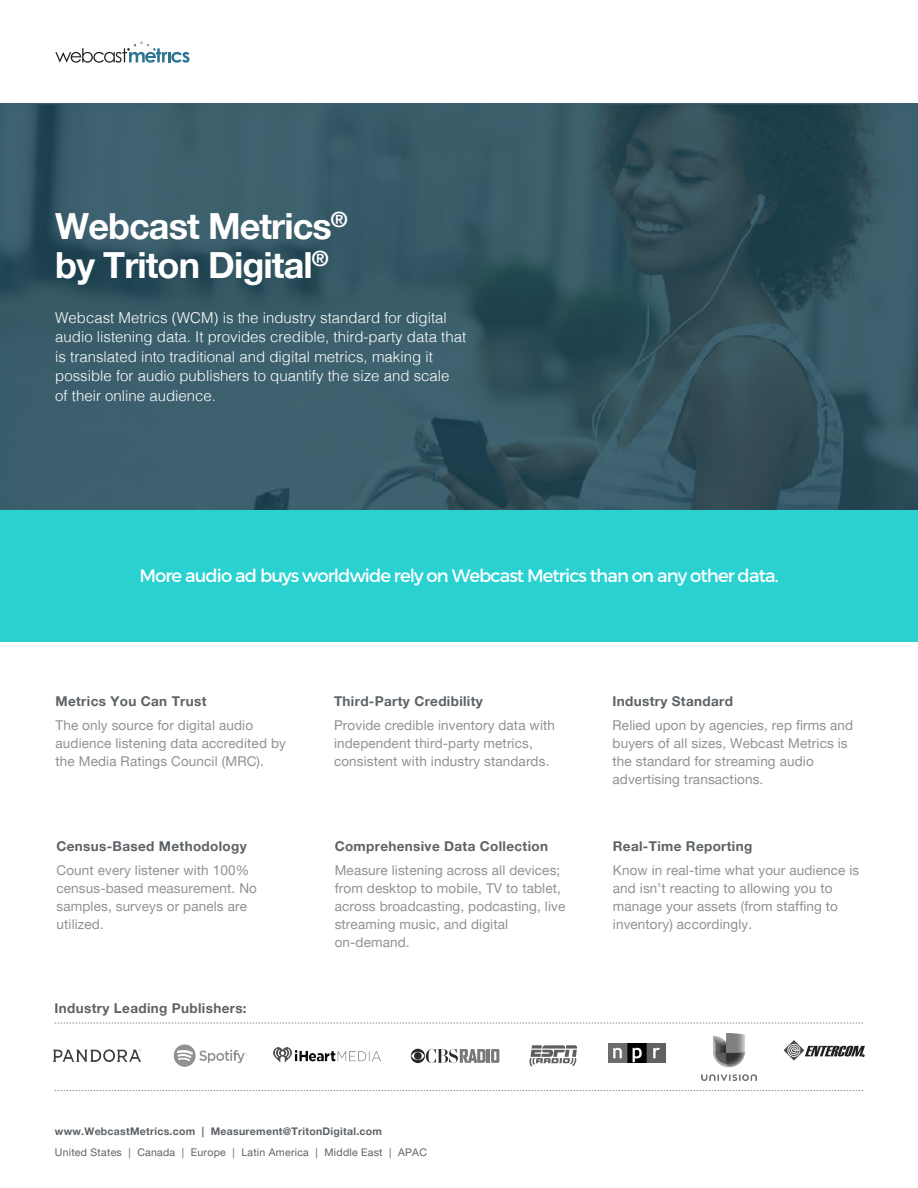
<style>
.page{position:relative;width:918px;height:1188px;background:#fff}
.page>*{position:absolute;margin:0;border:0;box-sizing:border-box;transform-origin:0 0}
.t1{font:700 36px/39px "Helvetica Neue LT Pro";letter-spacing:-.025em;color:#fff}
.t2{font:18px "Montserrat";letter-spacing:-.05em;color:#fff}
.t3{font:300 15px/19.5px "Helvetica";color:#fff}
.t4{font:13.5px/18px "Helvetica Neue LT Pro";letter-spacing:.01em;color:#8e9192}
.t5{font:700 13.5px "Helvetica Neue LT Pro";letter-spacing:.025em;color:#5d6266}
.t6{font:10.5px "Helvetica Neue LT Pro";letter-spacing:.025em;color:#5d6266}
.t7{font:700 10.5px "Helvetica Neue LT Pro";letter-spacing:.025em;color:#5d6266}
</style>
<div class="page">
<img style="left:0;top:103px;width:918px;height:407px">
<svg style="left:411px;top:1049px;width:88px;height:14px"></svg>
<svg style="left:529px;top:1045px;width:48px;height:22px"></svg>
<img style="left:273px;top:1047px;width:108px;height:16px">
<img style="left:609px;top:1044px;width:57px;height:19px">
<img style="left:54px;top:1050px;width:87px;height:12px">
<img style="left:174px;top:1045px;width:73px;height:22px">
<svg style="left:784px;top:1040px;width:81px;height:21px"></svg>
<img style="left:702px;top:1033px;width:54px;height:47px">
<svg style="left:55px;top:1023px;width:810px;height:1px"></svg>
<svg style="left:55px;top:1090px;width:810px;height:1px"></svg>
<div style="left:0;top:510px;width:918px;height:132px;background:#2ad1d1"></div>
<svg style="left:55px;top:42px;width:135px;height:21px"></svg>
<h1 class="t1" style="left:55px;top:206px;width:294px">Webcast Metrics<sup>® </sup>by Triton Digital<sup>®</sup></h1>
<p class="t3" style="left:55px;top:307px;width:412px">Webcast Metrics (WCM) is the industry standard for digital audio listening data. It provides credible, third-party data that is translated into traditional and digital metrics, making it possible for audio publishers to quantify the size and scale<br>of their online audience.</p>
<h2 class="t2" style="left:139px;top:564px;width:641px">More audio ad buys worldwide rely on Webcast Metrics than on any other data.</h2>
<p class="t5" style="left:56px;top:692px;width:153px">Metrics You Can Trust</p>
<p class="t4" style="left:56px;top:715px;width:232px">The only source for digital audio audience listening data accredited by the Media Ratings Council (MRC).</p>
<p class="t5" style="left:57px;top:838px;width:192px">Census-Based Methodology</p>
<p class="t4" style="left:57px;top:861px;width:202px">Count every listener with 100% census-based measurement. No samples, surveys or panels are utilized.</p>
<p class="t5" style="left:55px;top:1000px;width:194px">Industry Leading Publishers:</p>
<p class="t5" style="left:334px;top:692px;width:150px">Third-Party Credibility</p>
<p class="t4" style="left:334px;top:715px;width:222px">Provide credible inventory data with independent third-party metrics, consistent with industry standards.</p>
<p class="t5" style="left:335px;top:838px;width:215px">Comprehensive Data Collection</p>
<p class="t4" style="left:335px;top:861px;width:232px">Measure listening across all devices; from desktop to mobile, TV to tablet, across broadcasting, podcasting, live streaming music, and digital on-demand.</p>
<p class="t7" style="left:55px;top:1125px;width:329px">www.WebcastMetrics.com | Measurement@TritonDigital.com</p>
<p class="t6" style="left:55px;top:1146px;width:374px">United States | Canada | Europe | Latin America | Middle East | APAC</p>
<p class="t5" style="left:613px;top:692px;width:122px">Industry Standard</p>
<p class="t4" style="left:613px;top:715px;width:242px">Relied upon by agencies, rep firms and buyers of all sizes, Webcast Metrics is the standard for streaming audio advertising transactions.</p>
<p class="t5" style="left:613px;top:838px;width:141px">Real-Time Reporting</p>
<p class="t4" style="left:613px;top:861px;width:248px">Know in real-time what your audience is and isn’t reacting to allowing you to manage your assets (from staffing to inventory) accordingly.</p>
</div>
